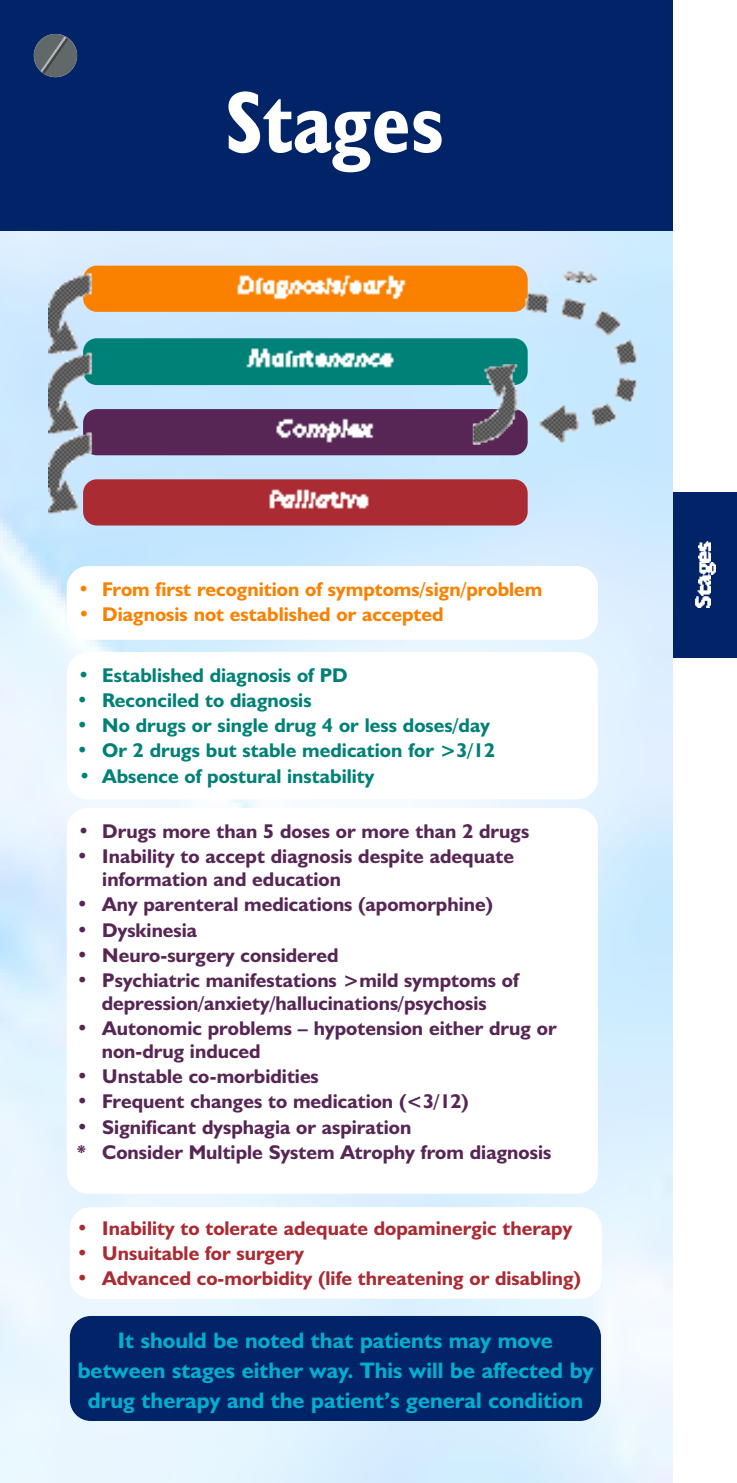
<style>
.page{position:relative;width:737px;height:1483px;background:#fff}
.page>*{position:absolute;margin:0;border:0;box-sizing:border-box;transform-origin:0 0}
.t1{font:700 condensed 87.5px "Humanist 521 BT";color:#fff}
.t2{font:700 22.5px/30px "Humanist 521 BT";color:#00aed0;text-align:center}
.t3{font:700 20px/22.8px "Humanist 521 BT";color:#572655}
.t4{font:700 20px "Humanist 521 BT";color:#008178}
.t5{font:700 20px "Humanist 521 BT";color:#ab2b33}
.t6{font:700 20px "Humanist 521 BT";color:#fa8100}
</style>
<div class="page">
<div style="left:0;top:492px;width:736px;height:166px;background:#002467"></div>
<img style="left:695px;top:587px;width:14px;height:21px">
<svg style="left:698px;top:574px;width:11px;height:11px"></svg>
<img style="left:699px;top:562px;width:15px;height:12px">
<svg style="left:698px;top:541px;width:11px;height:21px"></svg>
<img style="left:0;top:231px;width:672px;height:1252px">
<div style="left:0;top:0;width:672px;height:231px;background:#002467"></div>
<div style="left:70px;top:1316px;width:530px;height:105px;background:#002467"></div>
<div style="left:67px;top:566px;width:530px;height:73px;background:#fff"></div>
<svg style="left:67px;top:652px;width:530px;height:147px"></svg>
<svg style="left:67px;top:808px;width:530px;height:385px"></svg>
<svg style="left:70px;top:1207px;width:531px;height:91px"></svg>
<svg style="left:34px;top:34px;width:43px;height:43px"></svg>
<hr style="left:83px;top:266px;width:444px;height:4px;background:#fa8100">
<div style="left:83px;top:515px;width:444px;height:10px;background:#ab2b33"></div>
<img style="left:48px;top:270px;width:589px;height:245px">
<h1 class="t1" style="left:225px;top:92px;width:221px">Stages</h1>
<p class="t6" style="left:78px;top:582px;width:466px">• From first recognition of symptoms/sign/problem</p>
<p class="t6" style="left:78px;top:607px;width:366px">• Diagnosis not established or accepted</p>
<p class="t4" style="left:78px;top:668px;width:271px">• Established diagnosis of PD</p>
<p class="t4" style="left:76px;top:693px;width:236px">• Reconciled to diagnosis</p>
<p class="t4" style="left:76px;top:718px;width:414px">• No drugs or single drug 4 or less doses/day</p>
<p class="t4" style="left:76px;top:743px;width:419px">• Or 2 drugs but stable medication for &gt;3/12</p>
<p class="t4" style="left:79px;top:769px;width:297px">• Absence of postural instability</p>
<p class="t3" style="left:78px;top:822px;width:453px">• Drugs more than 5 doses or more than 2 drugs</p>
<p class="t3" style="left:102px;top:847px;width:413px;text-indent:-26px">• Inability to accept diagnosis despite adequate information and education</p>
<p class="t3" style="left:76px;top:895px;width:418px">• Any parenteral medications (apomorphine)</p>
<p class="t3" style="left:76px;top:920px;width:122px">• Dyskinesia</p>
<p class="t3" style="left:76px;top:946px;width:263px">• Neuro-surgery considered</p>
<p class="t3" style="left:76px;top:971px;width:443px;text-align:center">• Psychiatric manifestations &gt;mild symptoms of depression/anxiety/hallucinations/psychosis</p>
<p class="t3" style="left:102px;top:1019px;width:456px;text-indent:-25px">• Autonomic problems – hypotension either drug or non-drug induced</p>
<p class="t3" style="left:76px;top:1067px;width:244px">• Unstable co-morbidities</p>
<p class="t3" style="left:76px;top:1092px;width:393px">• Frequent changes to medication (&lt;3/12)</p>
<p class="t3" style="left:76px;top:1116px;width:476px;line-height:25.2px">• Significant dysphagia or aspiration<br>* Consider Multiple System Atrophy from diagnosis</p>
<p class="t5" style="left:76px;top:1221px;width:497px">• Inability to tolerate adequate dopaminergic therapy</p>
<p class="t5" style="left:76px;top:1246px;width:229px">• Unsuitable for surgery</p>
<p class="t5" style="left:76px;top:1271px;width:505px">• Advanced co-morbidity (life threatening or disabling)</p>
<p class="t2" style="left:78px;top:1327px;width:517px">It should be noted that patients may move between stages either way. This will be affected by drug therapy and the patient’s general condition</p>
</div>
